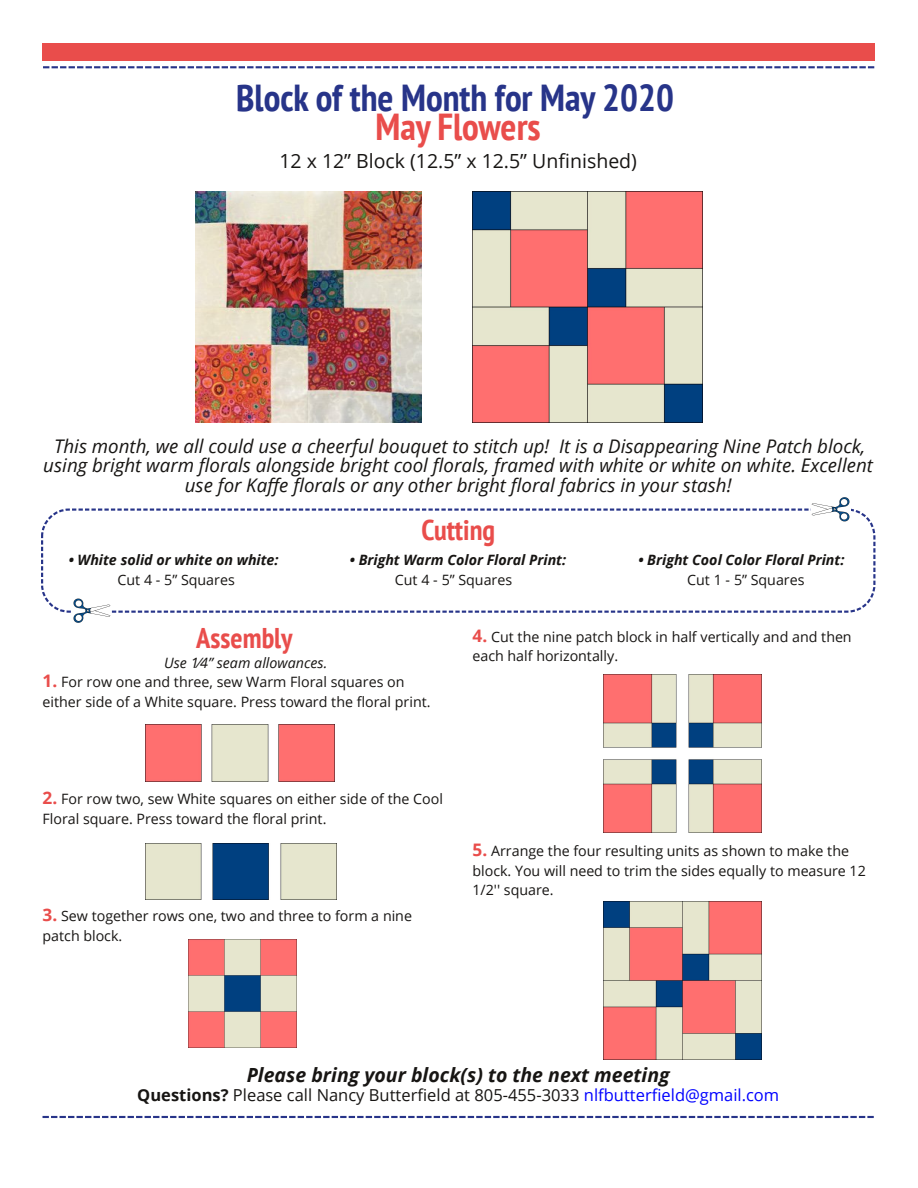
<style>
.page{position:relative;width:918px;height:1188px;background:#fff}
.page>*{position:absolute;margin:0;border:0;box-sizing:border-box;transform-origin:0 0}
.t1{font:700 condensed 37.5px "PT Sans";color:#273489}
.t2{font:700 condensed 37.5px "PT Sans";color:#e94d4b}
.t3{font:700 condensed 28.5px "PT Sans";color:#e94d4b}
.t4{font:italic 700 19.5px "Open Sans";color:#171513}
.t5{font:19.5px "Open Sans";color:#171513}
.t6{font:italic 18.75px/19.5px "Open Sans";color:#171513;text-align:center}
.t7{font:16.5px "Open Sans";color:#171513}
.t8{font:14.25px/19.5px "Open Sans";color:#171513}
.t9{font:italic 700 14.25px "Open Sans";color:#171513}
.t10{font:italic 14.25px "Open Sans";color:#171513}
.s1{font-weight:700;font-size:17.25px;color:#e94d4b}
.s2{font-weight:700}
.s3{color:#00f}
</style>
<div class="page">
<div style="left:41px;top:509px;width:834px;height:104px;border:2px dashed #273489;border-radius:27px"></div>
<svg style="left:43px;top:66px;width:831px;height:2px"></svg>
<svg style="left:43px;top:1116px;width:831px;height:2px"></svg>
<img style="left:196px;top:192px;width:225px;height:230px">
<div style="left:43px;top:43px;width:832px;height:18px;background:#e94d4b"></div>
<img style="left:472px;top:192px;width:231px;height:230px">
<img style="left:145px;top:725px;width:189px;height:56px">
<img style="left:189px;top:940px;width:108px;height:108px">
<img style="left:812px;top:497px;width:38px;height:25px">
<img style="left:73px;top:598px;width:38px;height:25px">
<img style="left:145px;top:843px;width:192px;height:57px">
<img style="left:603px;top:675px;width:158px;height:158px">
<img style="left:603px;top:901px;width:158px;height:159px">
<h1 class="t1" style="left:236px;top:73px;width:439px">Block of the Month for May 2020</h1>
<h1 class="t2" style="left:376px;top:101px;width:167px">May Flowers</h1>
<h3 class="t5" style="left:279px;top:147px;width:359px">12 x 12” Block (12.5” x 12.5” Unfinished)</h3>
<p class="t6" style="left:43px;top:436px;width:831px">This month, we all could use a cheerful bouquet to stitch up! It is a Disappearing Nine Patch block, using bright warm florals alongside bright cool florals, framed with white or white on white. Excellent use for Kaffe florals or any other bright floral fabrics in your stash!</p>
<p class="t9" style="left:69px;top:550px;width:211px">• White solid or white on white:</p>
<p class="t8" style="left:118px;top:570px;width:119px">Cut 4 - 5” Squares</p>
<h2 class="t3" style="left:421px;top:511px;width:75px">Cutting</h2>
<p class="t9" style="left:350px;top:550px;width:218px">• Bright Warm Color Floral Print:</p>
<p class="t8" style="left:395px;top:570px;width:119px">Cut 4 - 5” Squares</p>
<p class="t9" style="left:638px;top:550px;width:207px">• Bright Cool Color Floral Print:</p>
<p class="t8" style="left:687px;top:570px;width:119px">Cut 1 - 5” Squares</p>
<h2 class="t3" style="left:196px;top:619px;width:98px">Assembly</h2>
<p class="t10" style="left:164px;top:652px;width:165px">Use 1⁄4” seam allowances.</p>
<p class="t8" style="left:43px;top:672px;width:390px"><span class="s1">1.</span> For row one and three, sew Warm Floral squares on either side of a White square. Press toward the floral print.</p>
<p class="t8" style="left:472px;top:627px;width:381px"><span class="s1">4.</span> Cut the nine patch block in half vertically and and then each half horizontally.</p>
<p class="t8" style="left:43px;top:789px;width:402px"><span class="s1">2.</span> For row two, sew White squares on either side of the Cool<br>Floral square. Press toward the floral print.</p>
<p class="t8" style="left:43px;top:906px;width:371px"><span class="s1">3.</span> Sew together rows one, two and three to form a nine patch block.</p>
<p class="t8" style="left:472px;top:841px;width:395px"><span class="s1">5.</span> Arrange the four resulting units as shown to make the block. You will need to trim the sides equally to measure 12<br>1/2'' square.</p>
<h3 class="t4" style="left:247px;top:1061px;width:425px">Please bring your block(s) to the next meeting</h3>
<p class="t7" style="left:137px;top:1084px;width:643px"><span class="s2">Questions?</span> Please call Nancy Butterfield at 805-455-3033 <span class="s3">nlfbutterfield@gmail.com</span></p>
</div>
